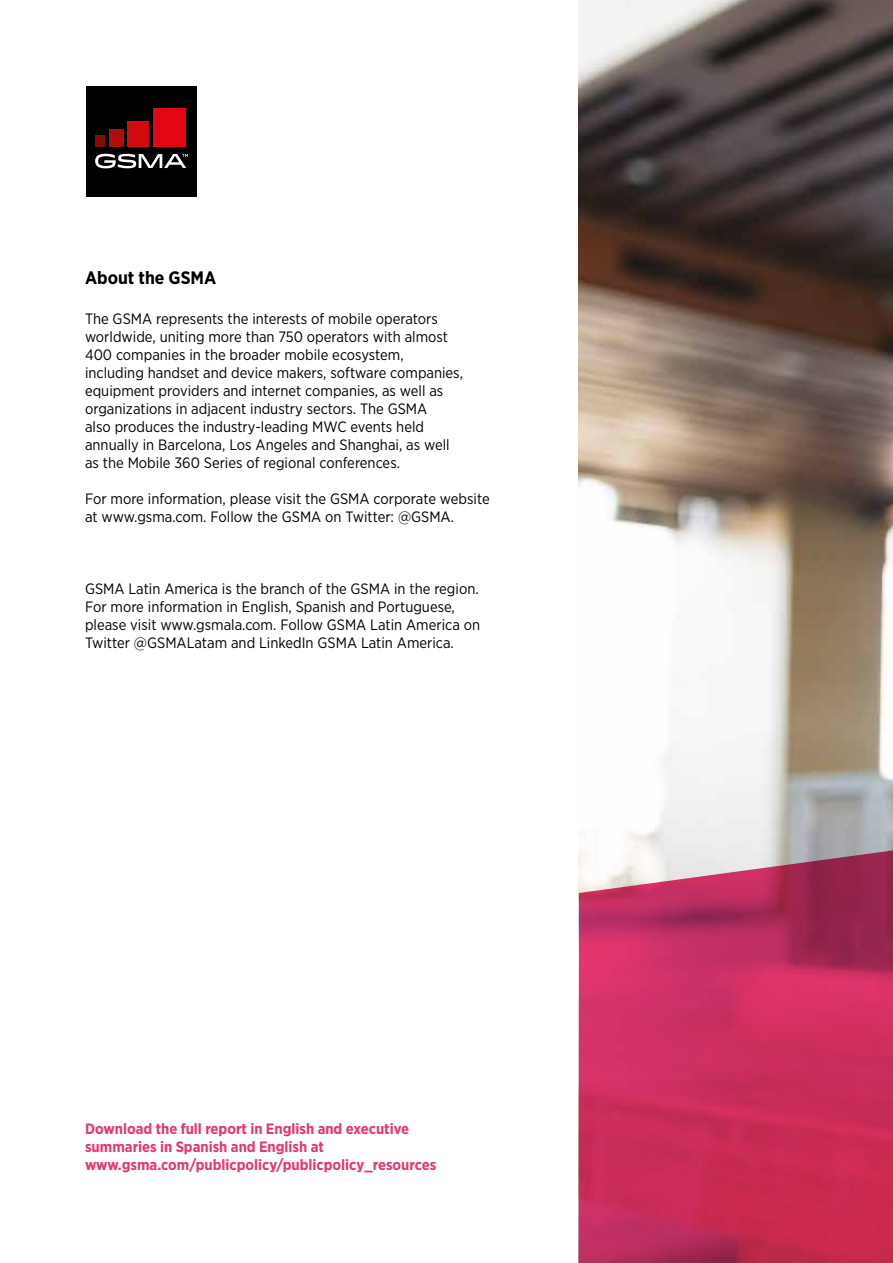
<style>
.page{position:relative;width:893px;height:1263px;background:#fff}
.page>*{position:absolute;margin:0;border:0;box-sizing:border-box;transform-origin:0 0}
.t1{font:700 18px "Gotham Narrow";color:#000}
.t2{font:15px/18px "Gotham Narrow";color:#000}
.t3{font:700 15px/18px "Gotham Narrow";color:#e5366f}
</style>
<div class="page">
<img style="left:579px;top:0;width:314px;height:728px">
<svg style="left:578px;top:728px;width:315px;height:535px;background:#cc6281"></svg>
<div style="left:86px;top:86px;width:111px;height:111px;background:#000"></div>
<svg style="left:95px;top:154px;width:93px;height:14px"></svg>
<div style="left:96px;top:135px;width:9px;height:12px;background:#811000"></div>
<div style="left:109px;top:130px;width:15px;height:17px;background:#ae0f0a"></div>
<div style="left:127px;top:121px;width:22px;height:26px;background:#d20a11"></div>
<div style="left:153px;top:108px;width:32px;height:39px;background:#e30613"></div>
<p class="t1" style="left:85px;top:267px;width:133px">About the GSMA</p>
<p class="t2" style="left:85px;top:309px;width:379px">The GSMA represents the interests of mobile operators worldwide, uniting more than 750 operators with almost 400 companies in the broader mobile ecosystem, including handset and device makers, software companies, equipment providers and internet companies, as well as organizations in adjacent industry sectors. The GSMA<br>also produces the industry-leading MWC events held annually in Barcelona, Los Angeles and Shanghai, as well as the Mobile 360 Series of regional conferences.</p>
<p class="t2" style="left:85px;top:489px;width:406px">For more information, please visit the GSMA corporate website at www.gsma.com. Follow the GSMA on Twitter: @GSMA.</p>
<p class="t2" style="left:85px;top:579px;width:397px">GSMA Latin America is the branch of the GSMA in the region.<br>For more information in English, Spanish and Portuguese, please visit www.gsmala.com. Follow GSMA Latin America on Twitter @GSMALatam and LinkedIn GSMA Latin America.</p>
<p class="t3" style="left:85px;top:1120px;width:353px">Download the full report in English and executive summaries in Spanish and English at www.gsma.com/publicpolicy/publicpolicy_resources</p>
</div>
